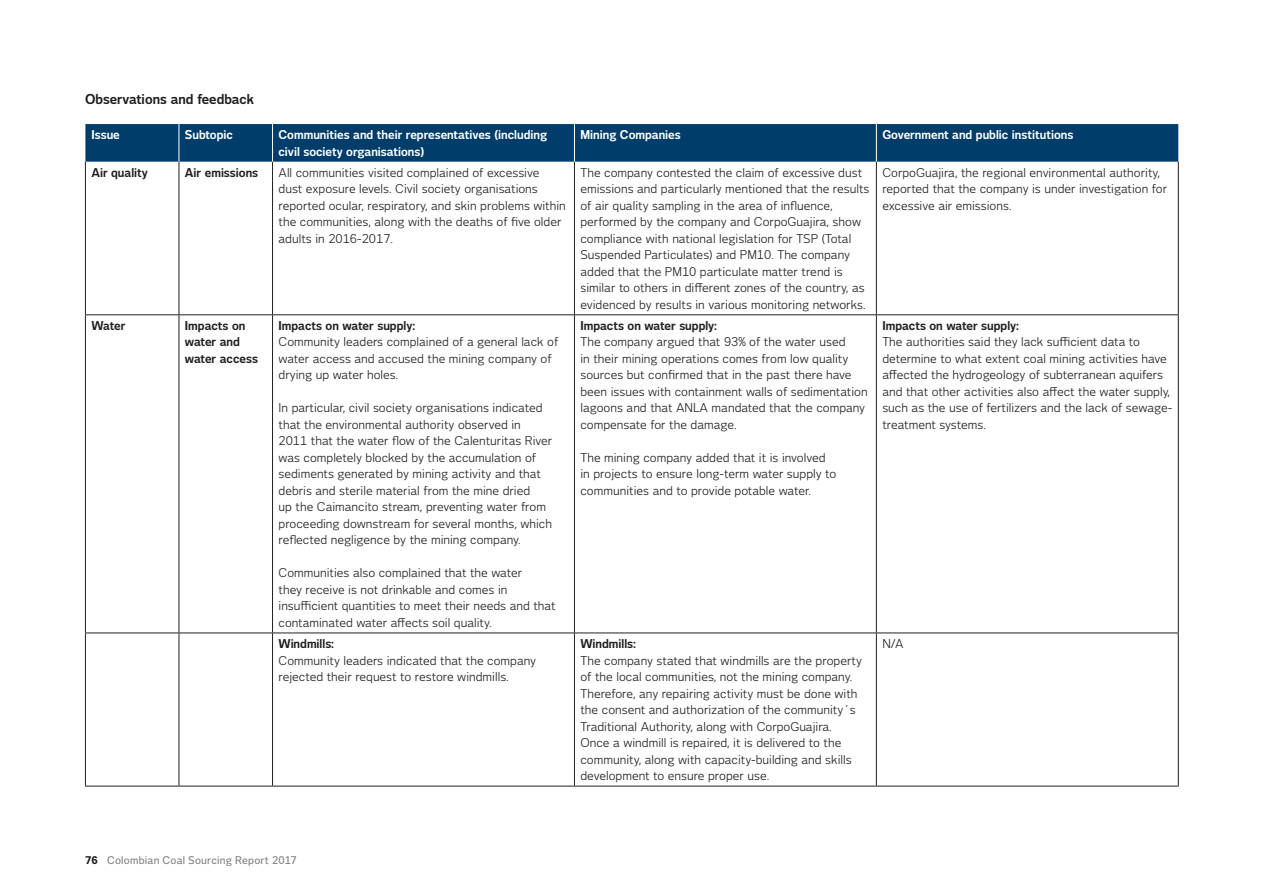
<style>
.page{position:relative;width:1263px;height:893px;background:#fff}
.page>*{position:absolute;margin:0;border:0;box-sizing:border-box;transform-origin:0 0}
.bröd{font:700 13.5px "Vattenfall Voice";color:#231f20}
.bröd-2{font:12px/16.5px "Vattenfall Voice";color:#231f20}
.bröd-3{font:700 12px/16.5px "Vattenfall Voice";color:#231f20}
.bröd-4{font:700 12px/16.5px "Vattenfall Voice";color:#fff}
.t1{font:500 10.5px "Vattenfall Voice";letter-spacing:.02em;color:#808285}
.s1{font-weight:800;color:#231f20}
</style>
<div class="page">
<div style="left:85px;top:124px;width:1093px;height:38px;background:#003d6a"></div>
<hr style="left:85px;top:162px;width:1px;height:152px;background:#231f20">
<hr style="left:179px;top:162px;width:1px;height:152px;background:#231f20">
<hr style="left:272px;top:162px;width:1px;height:152px;background:#231f20">
<hr style="left:574px;top:162px;width:1px;height:152px;background:#231f20">
<hr style="left:876px;top:162px;width:1px;height:152px;background:#231f20">
<hr style="left:1178px;top:162px;width:1px;height:152px;background:#231f20">
<hr style="left:85px;top:314px;width:94px;height:1px;background:#231f20">
<hr style="left:85px;top:315px;width:1px;height:318px;background:#231f20">
<hr style="left:179px;top:314px;width:94px;height:1px;background:#231f20">
<hr style="left:179px;top:315px;width:1px;height:318px;background:#231f20">
<hr style="left:273px;top:314px;width:301px;height:1px;background:#231f20">
<hr style="left:272px;top:315px;width:1px;height:318px;background:#231f20">
<hr style="left:574px;top:314px;width:302px;height:1px;background:#231f20">
<hr style="left:574px;top:315px;width:1px;height:318px;background:#231f20">
<hr style="left:876px;top:314px;width:303px;height:1px;background:#231f20">
<hr style="left:876px;top:315px;width:1px;height:318px;background:#231f20">
<hr style="left:1178px;top:315px;width:1px;height:318px;background:#231f20">
<hr style="left:85px;top:633px;width:94px;height:1px;background:#231f20">
<hr style="left:85px;top:633px;width:1px;height:153px;background:#231f20">
<hr style="left:179px;top:633px;width:94px;height:1px;background:#231f20">
<hr style="left:179px;top:633px;width:1px;height:153px;background:#231f20">
<hr style="left:273px;top:633px;width:301px;height:1px;background:#231f20">
<hr style="left:272px;top:633px;width:1px;height:153px;background:#231f20">
<hr style="left:574px;top:633px;width:302px;height:1px;background:#231f20">
<hr style="left:574px;top:633px;width:1px;height:153px;background:#231f20">
<hr style="left:876px;top:633px;width:303px;height:1px;background:#231f20">
<hr style="left:876px;top:633px;width:1px;height:153px;background:#231f20">
<hr style="left:1178px;top:633px;width:1px;height:153px;background:#231f20">
<hr style="left:85px;top:786px;width:94px;height:1px;background:#231f20">
<hr style="left:179px;top:786px;width:94px;height:1px;background:#231f20">
<hr style="left:273px;top:786px;width:301px;height:1px;background:#231f20">
<hr style="left:574px;top:786px;width:302px;height:1px;background:#231f20">
<hr style="left:876px;top:786px;width:303px;height:1px;background:#231f20">
<hr style="left:179px;top:124px;width:1px;height:38px;background:#fff">
<hr style="left:272px;top:124px;width:1px;height:38px;background:#fff">
<hr style="left:574px;top:124px;width:1px;height:38px;background:#fff">
<hr style="left:876px;top:124px;width:1px;height:38px;background:#fff">
<p class="bröd" style="left:85px;top:90px;width:171px">Observations and feedback</p>
<p class="bröd-4" style="left:91px;top:126px;width:30px">Issue</p>
<p class="bröd-4" style="left:185px;top:126px;width:50px">Subtopic</p>
<p class="bröd-4" style="left:279px;top:126px;width:270px">Communities and their representatives (including civil society organisations)</p>
<p class="bröd-4" style="left:580px;top:126px;width:102px">Mining Companies</p>
<p class="bröd-4" style="left:882px;top:126px;width:192px">Government and public institutions</p>
<p class="bröd-3" style="left:91px;top:164px;width:58px">Air quality</p>
<p class="bröd-3" style="left:185px;top:164px;width:75px">Air emissions</p>
<p class="bröd-2" style="left:279px;top:164px;width:289px">All communities visited complained of excessive dust exposure levels. Civil society organisations reported ocular, respiratory, and skin problems within the communities, along with the deaths of five older adults in 2016-2017.</p>
<p class="bröd-2" style="left:580px;top:164px;width:291px">The company contested the claim of excessive dust emissions and particularly mentioned that the results of air quality sampling in the area of influence, performed by the company and CorpoGuajira, show compliance with national legislation for TSP (Total Suspended Particulates) and PM10. The company added that the PM10 particulate matter trend is similar to others in different zones of the country, as evidenced by results in various monitoring networks.</p>
<p class="bröd-2" style="left:882px;top:164px;width:286px">CorpoGuajira, the regional environmental authority, reported that the company is under investigation for excessive air emissions.</p>
<p class="bröd-3" style="left:91px;top:317px;width:35px">Water</p>
<p class="bröd-3" style="left:185px;top:317px;width:75px">Impacts on water and water access</p>
<p class="bröd-3" style="left:279px;top:317px;width:138px">Impacts on water supply:</p>
<p class="bröd-3" style="left:580px;top:317px;width:138px">Impacts on water supply:</p>
<p class="bröd-2" style="left:580px;top:334px;width:289px">The company argued that 93% of the water used<br>in their mining operations comes from low quality sources but confirmed that in the past there have been issues with containment walls of sedimentation lagoons and that ANLA mandated that the company compensate for the damage.</p>
<p class="bröd-2" style="left:580px;top:450px;width:257px">The mining company added that it is involved in projects to ensure long-term water supply to communities and to provide potable water.</p>
<p class="bröd-3" style="left:882px;top:317px;width:138px">Impacts on water supply:</p>
<p class="bröd-2" style="left:882px;top:334px;width:291px">The authorities said they lack sufficient data to determine to what extent coal mining activities have affected the hydrogeology of subterranean aquifers and that other activities also affect the water supply, such as the use of fertilizers and the lack of sewage&shy;treatment systems.</p>
<p class="bröd-2" style="left:279px;top:334px;width:281px">Community leaders complained of a general lack of water access and accused the mining company of drying up water holes.</p>
<p class="bröd-2" style="left:279px;top:400px;width:275px">In particular, civil society organisations indicated that the environmental authority observed in 2011 that the water flow of the Calenturitas River was completely blocked by the accumulation of sediments generated by mining activity and that debris and sterile material from the mine dried<br>up the Caimancito stream, preventing water from proceeding downstream for several months, which reflected negligence by the mining company.</p>
<p class="bröd-2" style="left:279px;top:565px;width:279px">Communities also complained that the water<br>they receive is not drinkable and comes in insufficient quantities to meet their needs and that contaminated water affects soil quality.</p>
<p class="bröd-3" style="left:279px;top:635px;width:57px">Windmills:</p>
<p class="bröd-2" style="left:279px;top:652px;width:259px">Community leaders indicated that the company rejected their request to restore windmills.</p>
<p class="t1" style="left:85px;top:854px;width:213px"><span class="s1">76</span> Colombian Coal Sourcing Report 2017</p>
<p class="bröd-3" style="left:580px;top:635px;width:57px">Windmills:</p>
<p class="bröd-2" style="left:580px;top:652px;width:283px">The company stated that windmills are the property of the local communities, not the mining company.<br>Therefore, any repairing activity must be done with the consent and authorization of the community´s Traditional Authority, along with CorpoGuajira.<br>Once a windmill is repaired, it is delivered to the community, along with capacity-building and skills development to ensure proper use.</p>
<p class="bröd-2" style="left:882px;top:636px;width:23px">N/A</p>
</div>
